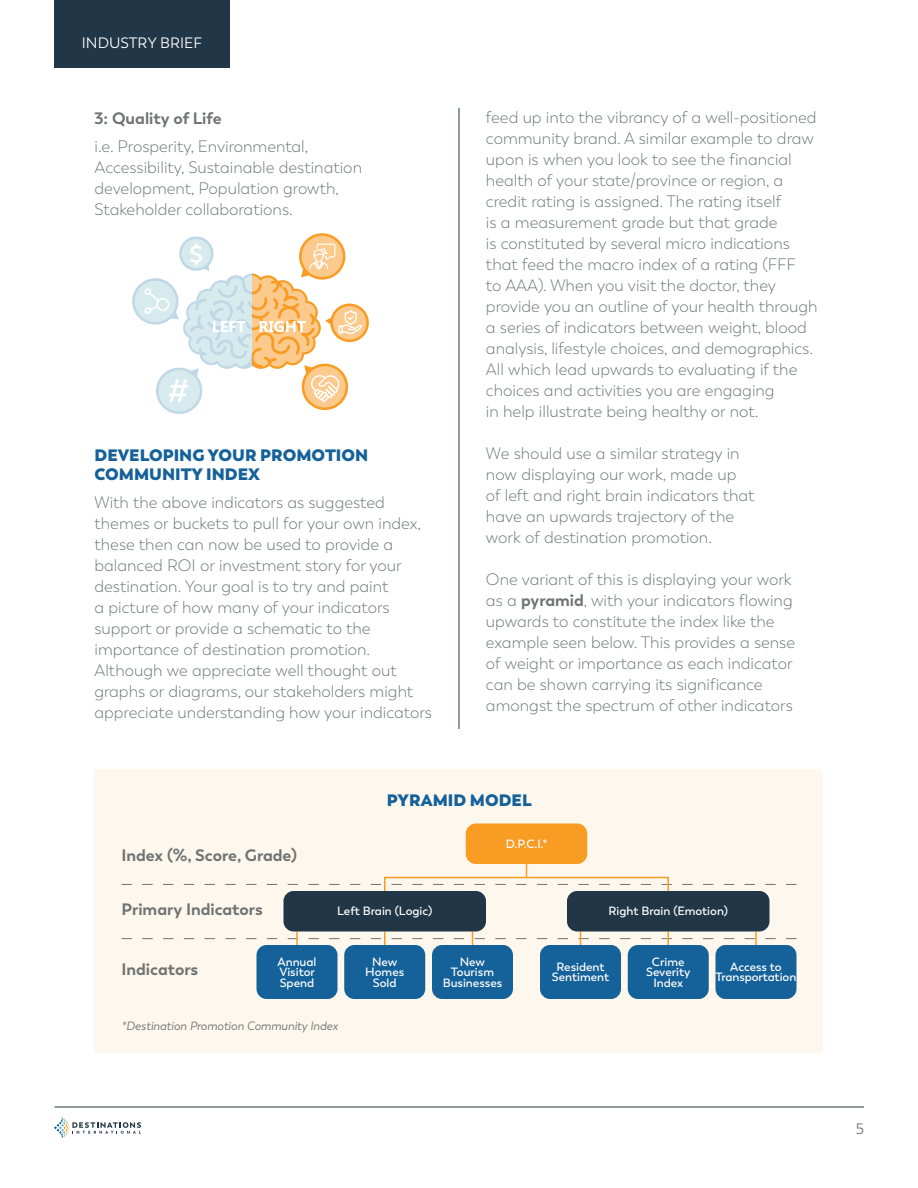
<style>
.page{position:relative;width:918px;height:1188px;background:#fff}
.page>*{position:absolute;margin:0;border:0;box-sizing:border-box;transform-origin:0 0}
.t1{font:600 32.1px "Trenda";color:#fff}
.t2{font:600 27.3px "Trenda";color:#fff}
.t3{font:300 16.5px/21px "Trenda";color:#6f7373}
.t4{font:700 16.5px "Trenda";color:#6f7373}
.t5{font:800 16.5px/19.5px "Trenda";color:#156199}
.t6{font:15px "Trenda";color:#fff}
.t7{font:15px "Trenda";color:#6f7373}
.t8{font:600 12px/10.5px "Trenda";color:#fff;text-align:center}
.t9{font:italic 12px "Trenda";color:#6f7373}
.s1{font-weight:700}
</style>
<div class="page">
<div style="left:54px;top:0;width:176px;height:68px;background:#213646"></div>
<hr style="left:55px;top:1107px;width:809px;height:1px;background:#213646">
<svg style="left:54px;top:1117px;width:87px;height:21px"></svg>
<hr style="left:459px;top:108px;width:1px;height:621px;background:#213646">
<div style="left:94px;top:770px;width:730px;height:283px;background:#fef7ed"></div>
<svg style="left:122px;top:884px;width:674px;height:1px"></svg>
<div style="left:256px;top:945px;width:82px;height:54px;background:#156199;border-radius:10px"></div>
<div style="left:466px;top:824px;width:121px;height:40px;background:#f89c23;border-radius:10px"></div>
<div style="left:540px;top:945px;width:81px;height:54px;background:#156199;border-radius:10px"></div>
<div style="left:344px;top:945px;width:81px;height:54px;background:#156199;border-radius:10px"></div>
<div style="left:628px;top:945px;width:81px;height:54px;background:#156199;border-radius:10px"></div>
<div style="left:432px;top:945px;width:81px;height:54px;background:#156199;border-radius:10px"></div>
<div style="left:716px;top:945px;width:80px;height:54px;background:#156199;border-radius:10px"></div>
<svg style="left:526px;top:864px;width:1px;height:13px"></svg>
<svg style="left:122px;top:932px;width:674px;height:13px"></svg>
<div style="left:384px;top:877px;width:285px;height:15px;border:2px solid #f89c23"></div>
<div style="left:284px;top:891px;width:202px;height:41px;background:#213646;border-radius:10px"></div>
<div style="left:567px;top:891px;width:203px;height:41px;background:#213646;border-radius:10px"></div>
<svg style="left:132px;top:233px;width:237px;height:181px"></svg>
<p class="t6" style="left:82px;top:34px;width:122px">INDUSTRY BRIEF</p>
<p class="t4" style="left:94px;top:108px;width:129px">3: Quality of Life</p>
<p class="t3" style="left:94px;top:136px;width:269px">i.e. Prosperity, Environmental, Accessibility, Sustainable destination development, Population growth, Stakeholder collaborations.</p>
<h2 class="t2" style="left:189px;top:238px;width:16px">$</h2>
<h1 class="t1" style="left:168px;top:372px;width:23px">#</h1>
<p class="t5" style="left:94px;top:445px;width:275px">DEVELOPING YOUR PROMOTION<br>COMMUNITY INDEX</p>
<p class="t3" style="left:94px;top:492px;width:339px">With the above indicators as suggested themes or buckets to pull for your own index, these then can now be used to provide a balanced ROI or investment story for your destination. Your goal is to try and paint<br>a picture of how many of your indicators support or provide a schematic to the importance of destination promotion.<br>Although we appreciate well thought out graphs or diagrams, our stakeholders might appreciate understanding how your indicators</p>
<p class="t3" style="left:486px;top:107px;width:333px">feed up into the vibrancy of a well-positioned community brand. A similar example to draw upon is when you look to see the financial health of your state/province or region, a credit rating is assigned. The rating itself<br>is a measurement grade but that grade<br>is constituted by several micro indications that feed the macro index of a rating (FFF<br>to AAA). When you visit the doctor, they provide you an outline of your health through a series of indicators between weight, blood analysis, lifestyle choices, and demographics.<br>All which lead upwards to evaluating if the choices and activities you are engaging<br>in help illustrate being healthy or not.</p>
<p class="t3" style="left:486px;top:443px;width:270px">We should use a similar strategy in now displaying our work, made up of left and right brain indicators that have an upwards trajectory of the work of destination promotion.</p>
<p class="t3" style="left:486px;top:569px;width:311px">One variant of this is displaying your work as a <span class="s1">pyramid</span>, with your indicators flowing upwards to constitute the index like the example seen below. This provides a sense of weight or importance as each indicator can be shown carrying its significance amongst the spectrum of other indicators</p>
<p class="t5" style="left:387px;top:791px;width:146px">PYRAMID MODEL</p>
<p class="t4" style="left:122px;top:845px;width:177px">Index (%, Score, Grade)</p>
<p class="t8" style="left:506px;top:839px;width:43px">D.P.C.I.*</p>
<p class="t4" style="left:122px;top:899px;width:143px">Primary Indicators</p>
<p class="t8" style="left:337px;top:906px;width:96px">Left Brain (Logic)</p>
<p class="t8" style="left:609px;top:906px;width:121px">Right Brain (Emotion)</p>
<p class="t4" style="left:122px;top:959px;width:78px">Indicators</p>
<p class="t8" style="left:277px;top:956px;width:41px;text-align:left">Annual<br>Visitor<br>Spend</p>
<p class="t8" style="left:365px;top:956px;width:41px">New<br>Homes<br>Sold</p>
<p class="t8" style="left:646px;top:956px;width:46px">Crime<br>Severity<br>Index</p>
<p class="t8" style="left:443px;top:956px;width:61px">New<br>Tourism<br>Businesses</p>
<p class="t8" style="left:716px;top:962px;width:82px">Access to<br>Transportation</p>
<p class="t8" style="left:552px;top:962px;width:59px">Resident<br>Sentiment</p>
<p class="t9" style="left:122px;top:1018px;width:218px">*Destination Promotion Community Index</p>
<p class="t7" style="left:856px;top:1120px;width:10px">5</p>
</div>
